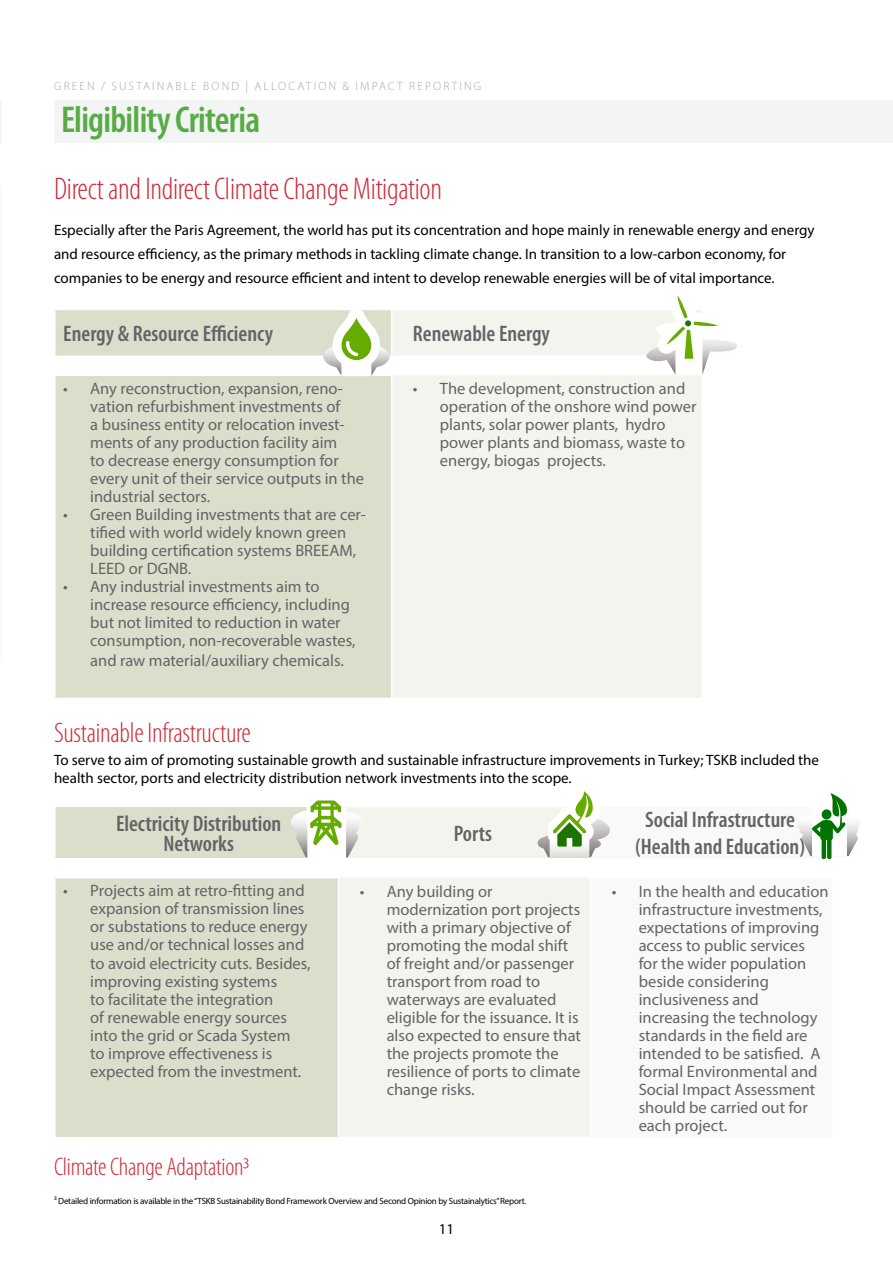
<style>
.page{position:relative;width:893px;height:1263px;background:#fff}
.page>*{position:absolute;margin:0;border:0;box-sizing:border-box;transform-origin:0 0}
.t1{font:600 condensed 37.5px "Myriad Pro";letter-spacing:-.02em;color:#58ab47}
.t2{font:300 condensed 31.5px "Myriad Pro";letter-spacing:-.01em;color:#d02838}
.t3{font:300 condensed 28.5px "Myriad Pro";letter-spacing:-.01em;color:#d02838}
.t4{font:300 condensed 25.5px "Myriad Pro";letter-spacing:-.01em;color:#d02838}
.t5{font:600 condensed 22.5px/19.5px "Myriad Pro";color:#636466;text-align:center}
.t6{font:16.5px/18px "Myriad Pro";color:#636466}
.t7{font:15px/24px "Myriad Pro";color:#000}
.t8{font:300 12px "Myriad Pro";letter-spacing:.175em;color:#a7a9ac}
.t9{font:9px "Myriad Pro";letter-spacing:-.025em;color:#000}
</style>
<div class="page">
<hr style="left:0;top:186px;width:2px;height:472px;background:#f7f8f9">
<div style="left:56px;top:310px;width:335px;height:388px;background:#dadeca"></div>
<div style="left:392px;top:310px;width:310px;height:388px;background:#f3f4ee"></div>
<hr style="left:54px;top:374px;width:338px;height:2px;background:#fff">
<hr style="left:54px;top:355px;width:338px;height:2px;background:#fff">
<hr style="left:392px;top:355px;width:311px;height:2px;background:#fff">
<svg style="left:323px;top:310px;width:67px;height:66px"></svg>
<svg style="left:646px;top:295px;width:91px;height:80px"></svg>
<div style="left:56px;top:807px;width:282px;height:330px;background:#dadeca"></div>
<div style="left:339px;top:807px;width:251px;height:330px;background:#f3f4ee"></div>
<hr style="left:54px;top:877px;width:285px;height:1px;background:#fff">
<hr style="left:54px;top:858px;width:285px;height:1px;background:#fff">
<hr style="left:339px;top:858px;width:252px;height:1px;background:#fff">
<img style="left:538px;top:817px;width:10px;height:40px">
<svg style="left:548px;top:791px;width:62px;height:87px"></svg>
<img style="left:797px;top:823px;width:13px;height:32px">
<svg style="left:810px;top:793px;width:50px;height:67px"></svg>
<img style="left:290px;top:807px;width:16px;height:50px">
<svg style="left:306px;top:800px;width:56px;height:58px"></svg>
<hr style="left:0;top:100px;width:2px;height:42px;background:#f3f4f4">
<div style="left:54px;top:100px;width:839px;height:42px;background:#f3f4f4"></div>
<p class="t8" style="left:54px;top:79px;width:429px">GREEN / SUSTAINABLE BOND | ALLOCATION &amp; IMPACT REPORTING</p>
<h1 class="t1" style="left:61px;top:99px;width:201px">Eligibility Criteria</h1>
<h2 class="t2" style="left:54px;top:172px;width:390px">Direct and Indirect Climate Change Mitigation</h2>
<p class="t7" style="left:54px;top:217px;width:762px">Especially after the Paris Agreement, the world has put its concentration and hope mainly in renewable energy and energy and resource efficiency, as the primary methods in tackling climate change. In transition to a low-carbon economy, for companies to be energy and resource efficient and intent to develop renewable energies will be of vital importance.</p>
<h3 class="t5" style="left:63px;top:324px;width:211px">Energy &amp; Resource Efficiency</h3>
<h3 class="t5" style="left:413px;top:324px;width:139px">Renewable Energy</h3>
<p class="t6" style="left:90px;top:379px;width:275px;text-indent:-27px">• Any reconstruction, expansion, reno&shy;vation refurbishment investments of<br>a business entity or relocation invest&shy;ments of any production facility aim<br>to decrease energy consumption for every unit of their service outputs in the industrial sectors.</p>
<p class="t6" style="left:90px;top:505px;width:277px;text-indent:-27px">• Green Building investments that are cer&shy;tified with world widely known green building certification systems BREEAM, LEED or DGNB.</p>
<p class="t6" style="left:90px;top:577px;width:267px;text-indent:-27px">• Any industrial investments aim to increase resource efficiency, including but not limited to reduction in water consumption, non-recoverable wastes,</p>
<p class="t6" style="left:90px;top:651px;width:255px">and raw material/auxiliary chemicals.</p>
<p class="t6" style="left:440px;top:379px;width:258px;text-indent:-27px">• The development, construction and operation of the onshore wind power plants, solar power plants, hydro power plants and biomass, waste to energy, biogas projects.</p>
<h3 class="t3" style="left:54px;top:717px;width:198px">Sustainable Infrastructure</h3>
<p class="t7" style="left:54px;top:751px;width:767px;line-height:18px">To serve to aim of promoting sustainable growth and sustainable infrastructure improvements in Turkey; TSKB included the health sector, ports and electricity distribution network investments into the scope.</p>
<h3 class="t5" style="left:116px;top:814px;width:167px">Electricity Distribution<br>Networks</h3>
<h3 class="t5" style="left:454px;top:824px;width:40px">Ports</h3>
<h3 class="t5" style="left:635px;top:807px;width:171px;line-height:27px">Social Infrastructure (Health and Education)</h3>
<p class="t6" style="left:90px;top:882px;width:222px;text-indent:-27px">• Projects aim at retro-fitting and expansion of transmission lines or substations to reduce energy use and/or technical losses and to avoid electricity cuts. Besides, improving existing systems<br>to facilitate the integration<br>of renewable energy sources into the grid or Scada System<br>to improve effectiveness is expected from the investment.</p>
<p class="t6" style="left:387px;top:882px;width:196px;text-indent:-27px">• Any building or modernization port projects with a primary objective of promoting the modal shift of freight and/or passenger transport from road to waterways are evaluated eligible for the issuance. It is also expected to ensure that the projects promote the resilience of ports to climate change risks.</p>
<p class="t6" style="left:639px;top:882px;width:191px;text-indent:-27px">• In the health and education infrastructure investments, expectations of improving access to public services<br>for the wider population beside considering inclusiveness and increasing the technology standards in the field are intended to be satisfied. A formal Environmental and<br>Social Impact Assessment should be carried out for each project.</p>
<h3 class="t4" style="left:54px;top:1153px;width:196px">Climate Change Adaptation3</h3>
<p class="t9" style="left:54px;top:1196px;width:474px">3 Detailed information is available in the “TSKB Sustainability Bond Framework Overview and Second Opinion by Sustainalytics” Report.</p>
<p class="t7" style="left:439px;top:1216px;width:17px">11</p>
</div>
